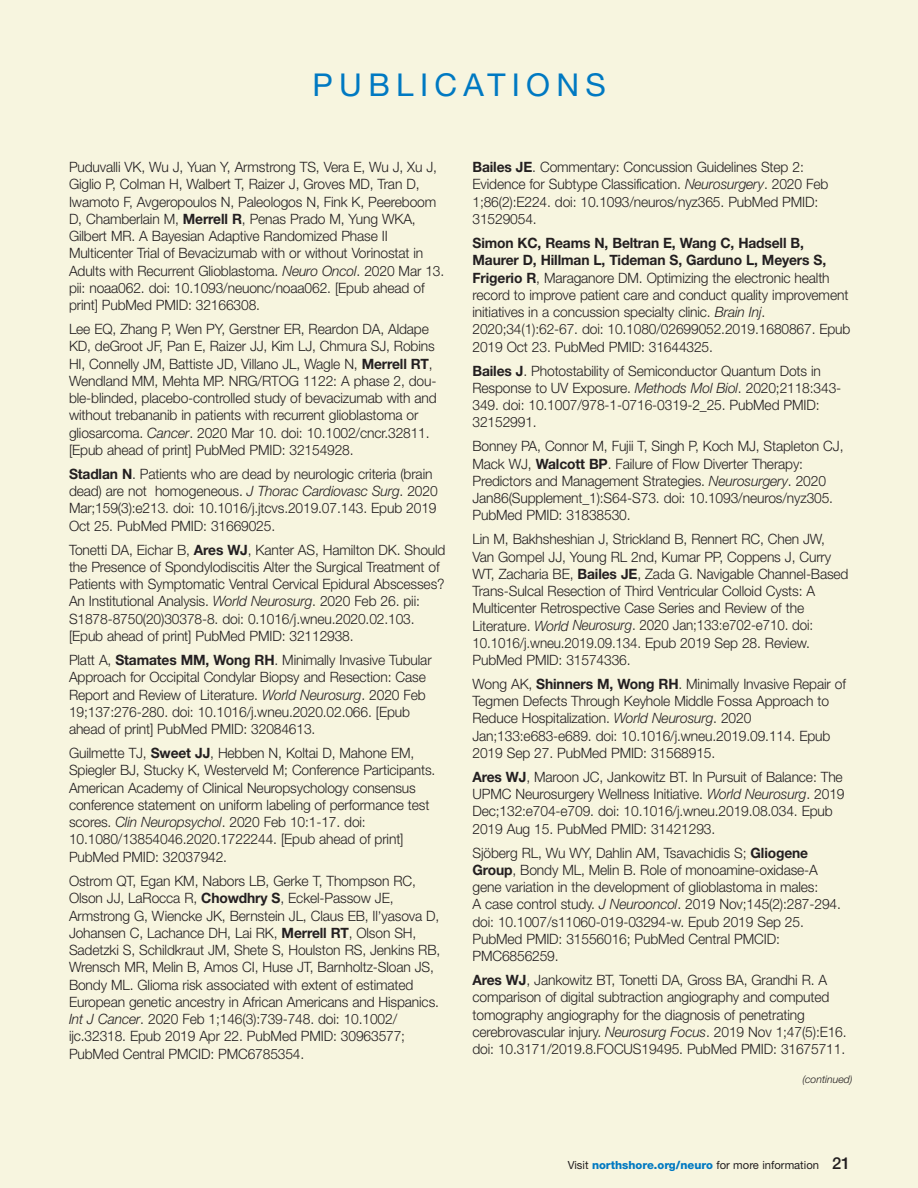
<style>
.page{position:relative;width:918px;height:1188px;background:#f7f5df}
.page>*{position:absolute;margin:0;border:0;box-sizing:border-box;transform-origin:0 0}
.t1{font:31.5px "Helvetica Neue";letter-spacing:.2em;color:#0079c2}
.t2{font:300 14.25px/17.2px "Helvetica Neue";letter-spacing:-.01em;color:#231f20}
.t3{font:11.25px "Helvetica Neue";color:#231f20}
.t4{font:italic 300 10.5px "Helvetica Neue";color:#231f20}
.s1{font-weight:700}
.s2{font-style:italic}
.s3{font-size:13.5px}
.s4{font-weight:800;color:#0079c2}
.s5{font-weight:500;font-size:16.5px}
</style>
<div class="page">
<h1 class="t1" style="left:313px;top:66px;width:295px">PUBLICATIONS</h1>
<p class="t2" style="left:69px;top:158px;width:377px">Puduvalli VK, Wu J, Yuan Y, Armstrong TS, Vera E, Wu J, Xu J, Giglio P, Colman H, Walbert T, Raizer J, Groves MD, Tran D, Iwamoto F, Avgeropoulos N, Paleologos N, Fink K, Peereboom D, Chamberlain M, <span class="s1">Merrell R</span>, Penas Prado M, Yung WKA, Gilbert MR. A Bayesian Adaptive Randomized Phase II Multicenter Trial of Bevacizumab with or without Vorinostat in Adults with Recurrent Glioblastoma. <span class="s2">Neuro Oncol</span>. 2020 Mar 13. pii: noaa062. doi: 10.1093/neuonc/noaa062. [Epub ahead of print] PubMed PMID: 32166308.</p>
<p class="t2" style="left:69px;top:320px;width:369px">Lee EQ, Zhang P, Wen PY, Gerstner ER, Reardon DA, Aldape KD, deGroot JF, Pan E, Raizer JJ, Kim LJ, Chmura SJ, Robins HI, Connelly JM, Battiste JD, Villano JL, Wagle N, <span class="s1">Merrell RT</span>, Wendland MM, Mehta MP. NRG/RTOG 1122: A phase 2, dou&shy;ble-blinded, placebo-controlled study of bevacizumab with and without trebananib in patients with recurrent glioblastoma or gliosarcoma. <span class="s2">Cancer</span>. 2020 Mar 10. doi: 10.1002/cncr.32811. [Epub ahead of print] PubMed PMID: 32154928.</p>
<p class="t2" style="left:69px;top:465px;width:370px"><span class="s1">Stadlan N</span>. Patients who are dead by neurologic criteria (brain dead) are not homogeneous. <span class="s2">J Thorac Cardiovasc Surg</span>. 2020<br>Mar;159(3):e213. doi: 10.1016/j.jtcvs.2019.07.143. Epub 2019<br>Oct 25. PubMed PMID: 31669025.</p>
<p class="t2" style="left:69px;top:541px;width:378px">Tonetti DA, Eichar B, <span class="s1">Ares WJ</span>, Kanter AS, Hamilton DK. Should the Presence of Spondylodiscitis Alter the Surgical Treatment of Patients with Symptomatic Ventral Cervical Epidural Abscesses?<br>An Institutional Analysis. <span class="s2">World Neurosurg</span>. 2020 Feb 26. pii:<br>S1878-8750(20)30378-8. doi: 0.1016/j.wneu.2020.02.103. [Epub ahead of print] PubMed PMID: 32112938.</p>
<p class="t2" style="left:69px;top:651px;width:364px">Platt A, <span class="s1">Stamates MM, Wong RH</span>. Minimally Invasive Tubular Approach for Occipital Condylar Biopsy and Resection: Case Report and Review of Literature. <span class="s2">World Neurosurg</span>. 2020 Feb 19;137:276-280. doi: 10.1016/j.wneu.2020.02.066. [Epub ahead of print] PubMed PMID: 32084613.</p>
<p class="t2" style="left:69px;top:744px;width:368px">Guilmette TJ, <span class="s1">Sweet JJ</span>, Hebben N, Koltai D, Mahone EM, Spiegler BJ, Stucky K, Westerveld M; Conference Participants.<br>American Academy of Clinical Neuropsychology consensus conference statement on uniform labeling of performance test scores. <span class="s2">Clin Neuropsychol</span>. 2020 Feb 10:1-17. doi:<br>10.1080/13854046.2020.1722244. [Epub ahead of print] PubMed PMID: 32037942.</p>
<p class="t2" style="left:69px;top:872px;width:373px">Ostrom QT, Egan KM, Nabors LB, Gerke T, Thompson RC, Olson JJ, LaRocca R, <span class="s1">Chowdhry S</span>, Eckel-Passow JE, Armstrong G, Wiencke JK, Bernstein JL, Claus EB, Il<span class="s3">’</span>yasova D, Johansen C, Lachance DH, Lai RK, <span class="s1">Merrell RT</span>, Olson SH, Sadetzki S, Schildkraut JM, Shete S, Houlston RS, Jenkins RB, Wrensch MR, Melin B, Amos CI, Huse JT, Barnholtz-Sloan JS, Bondy ML. Glioma risk associated with extent of estimated European genetic ancestry in African Americans and Hispanics.<br><span class="s2">Int J Cancer</span>. 2020 Feb 1;146(3):739-748. doi: 10.1002/ ijc.32318. Epub 2019 Apr 22. PubMed PMID: 30963577; PubMed Central PMCID: PMC6785354.</p>
<p class="t2" style="left:473px;top:158px;width:357px"><span class="s1">Bailes JE</span>. Commentary: Concussion Guidelines Step 2:<br>Evidence for Subtype Classification. <span class="s2">Neurosurgery</span>. 2020 Feb 1;86(2):E224. doi: 10.1093/neuros/nyz365. PubMed PMID:<br>31529054.</p>
<p class="t2" style="left:473px;top:234px;width:380px"><span class="s1">Simon KC, Reams N, Beltran E, Wang C, Hadsell B, Maurer D, Hillman L, Tideman S, Garduno L, Meyers S, Frigerio R</span>, Maraganore DM. Optimizing the electronic health record to improve patient care and conduct quality improvement initiatives in a concussion specialty clinic. <span class="s2">Brain Inj</span>.<br>2020;34(1):62-67. doi: 10.1080/02699052.2019.1680867. Epub 2019 Oct 23. PubMed PMID: 31644325.</p>
<p class="t2" style="left:473px;top:362px;width:370px"><span class="s1">Bailes J</span>. Photostability of Semiconductor Quantum Dots in Response to UV Exposure. <span class="s2">Methods Mol Biol</span>. 2020;2118:343- 349. doi: 10.1007/978-1-0716-0319-2_25. PubMed PMID:<br>32152991.</p>
<p class="t2" style="left:473px;top:437px;width:373px">Bonney PA, Connor M, Fujii T, Singh P, Koch MJ, Stapleton CJ, Mack WJ, <span class="s1">Walcott BP</span>. Failure of Flow Diverter Therapy:<br>Predictors and Management Strategies. <span class="s2">Neurosurgery</span>. 2020<br>Jan86(Supplement_1):S64-S73. doi: 10.1093/neuros/nyz305.<br>PubMed PMID: 31838530.</p>
<p class="t2" style="left:472px;top:530px;width:378px">Lin M, Bakhsheshian J, Strickland B, Rennert RC, Chen JW, Van Gompel JJ, Young RL 2nd, Kumar PP, Coppens J, Curry WT, Zacharia BE, <span class="s1">Bailes JE</span>, Zada G. Navigable Channel-Based Trans-Sulcal Resection of Third Ventricular Colloid Cysts: A Multicenter Retrospective Case Series and Review of the Literature. <span class="s2">World Neurosurg</span>. 2020 Jan;133:e702-e710. doi:<br>10.1016/j.wneu.2019.09.134. Epub 2019 Sep 28. Review.<br>PubMed PMID: 31574336.</p>
<p class="t2" style="left:472px;top:675px;width:375px">Wong AK, <span class="s1">Shinners M, Wong RH</span>. Minimally Invasive Repair of Tegmen Defects Through Keyhole Middle Fossa Approach to Reduce Hospitalization. <span class="s2">World Neurosurg</span>. 2020<br>Jan;133:e683-e689. doi: 10.1016/j.wneu.2019.09.114. Epub 2019 Sep 27. PubMed PMID: 31568915.</p>
<p class="t2" style="left:472px;top:768px;width:374px"><span class="s1">Ares WJ</span>, Maroon JC, Jankowitz BT. In Pursuit of Balance: The UPMC Neurosurgery Wellness Initiative. <span class="s2">World Neurosurg</span>. 2019<br>Dec;132:e704-e709. doi: 10.1016/j.wneu.2019.08.034. Epub 2019 Aug 15. PubMed PMID: 31421293.</p>
<p class="t2" style="left:472px;top:844px;width:370px">Sjöberg RL, Wu WY, Dahlin AM, Tsavachidis S; <span class="s1">Gliogene Group</span>, Bondy ML, Melin B. Role of monoamine-oxidase-A gene variation in the development of glioblastoma in males:<br>A case control study. <span class="s2">J Neurooncol</span>. 2019 Nov;145(2):287-294. doi: 10.1007/s11060-019-03294-w. Epub 2019 Sep 25.<br>PubMed PMID: 31556016; PubMed Central PMCID:<br>PMC6856259.</p>
<p class="t2" style="left:472px;top:971px;width:376px"><span class="s1">Ares WJ</span>, Jankowitz BT, Tonetti DA, Gross BA, Grandhi R. A comparison of digital subtraction angiography and computed tomography angiography for the diagnosis of penetrating cerebrovascular injury. <span class="s2">Neurosurg Focus</span>. 2019 Nov 1;47(5):E16. doi: 10.3171/2019.8.FOCUS19495. PubMed PMID: 31675711.</p>
<p class="t4" style="left:802px;top:1073px;width:52px">(continued)</p>
<p class="t3" style="left:568px;top:1158px;width:284px">Visit <span class="s4">northshore.org/neuro</span> for more information <span class="s5">21</span></p>
</div>
